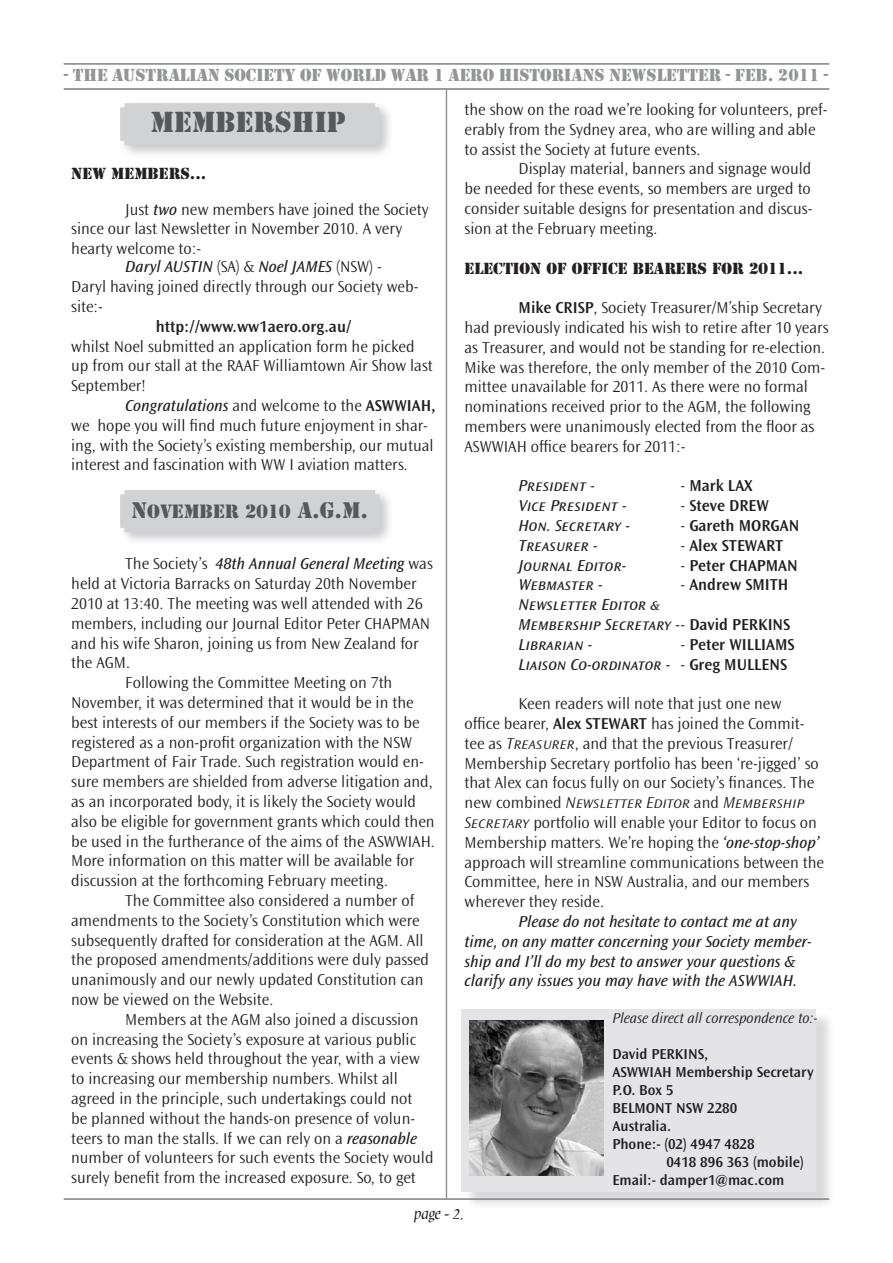
<style>
.page{position:relative;width:893px;height:1263px;background:#fff}
.page>*{position:absolute;margin:0;border:0;box-sizing:border-box;transform-origin:0 0}
.t1{font:27px "Stencil Std";color:#57585a}
.t2{font:18px "Stencil";color:#939598}
.t3{font:18px "Stencil Std";color:#57585a}
.t4{font:300 16.5px/19.8px "Ocean Sans MT Pro";color:#231f20}
.t5{font:italic 16.5px/19.8px "Ocean Sans MT Pro";color:#231f20}
.t6{font:600 16.5px "Ocean Sans MT Pro";color:#231f20}
.t7{font:italic 16.5px "Corvallis Sans";color:#231f20}
.t8{font:600 15px "Ocean Sans MT Pro";color:#231f20}
.t9{font:15px "Stencil Std";color:#231f20}
.t10{font:italic 300 15px "Ocean Sans MT Pro";color:#231f20}
.s1{font-weight:400;font-style:italic}
.s2{font-weight:300;font-style:normal}
.s3{font-weight:600}
.s4{font-size:21px}
.s5{font-weight:300}
.s6{font-weight:600;font-style:normal}
.s7{font-style:italic}
</style>
<div class="page">
<hr style="left:446px;top:89px;width:1px;height:1110px;background:#939598">
<hr style="left:64px;top:63px;width:765px;height:2px;background:#939598">
<hr style="left:64px;top:1198px;width:765px;height:2px;background:#939598">
<hr style="left:64px;top:88px;width:765px;height:2px;background:#939598">
<div style="left:118px;top:101px;width:276px;height:59px;background:#bcbdc0;opacity:.75"></div>
<div style="left:120px;top:103px;width:259px;height:42px;background:#d1d2d4"></div>
<div style="left:118px;top:488px;width:276px;height:59px;background:#bcbdc0;opacity:.75"></div>
<div style="left:120px;top:490px;width:259px;height:42px;background:#d1d2d4"></div>
<div style="left:464px;top:1011px;width:371px;height:199px;background:#808285;opacity:.75"></div>
<div style="left:462px;top:1009px;width:354px;height:183px;background:#e4e4e6"></div>
<img style="left:470px;top:1020px;width:133px;height:155px">
<p class="t2" style="left:64px;top:65px;width:766px">- THE AUSTRALIAN SOCIETY OF WORLD WAR 1 AERO HISTORIANS NEWSLETTER - FEB. 2011 -</p>
<p class="t1" style="left:150px;top:105px;width:197px">MEMBERSHIP</p>
<p class="t9" style="left:71px;top:164px;width:137px">NEW MEMBERS...</p>
<p class="t4" style="left:71px;top:199px;width:359px;text-indent:54px">Just <span class="s1">two</span> new members have joined the Society since our last Newsletter in November 2010. A very hearty welcome to:-</p>
<p class="t5" style="left:125px;top:257px;width:258px">Daryl AUSTIN <span class="s2">(SA) &amp;</span> Noel JAMES <span class="s2">(NSW) -</span></p>
<p class="t4" style="left:71px;top:277px;width:349px">Daryl having joined directly through our Society web&shy;site:-</p>
<p class="t6" style="left:156px;top:316px;width:197px">http://www.ww1aero.org.au/</p>
<p class="t4" style="left:71px;top:336px;width:363px">whilst Noel submitted an application form he picked up from our stall at the RAAF Williamtown Air Show last<br>September!</p>
<p class="t4" style="left:71px;top:395px;width:366px;text-indent:54px"><span class="s1">Congratulations</span> and welcome to the <span class="s3">ASWWIAH, </span>we hope you will find much future enjoyment in shar&shy;ing, with the Society’s existing membership, our mutual interest and fascination with WW I aviation matters.</p>
<p class="t3" style="left:131px;top:499px;width:238px"><span class="s4">N</span>OVEMBER 2010 <span class="s4">A.G.M.</span></p>
<p class="t4" style="left:71px;top:554px;width:363px;text-indent:54px">The Society’s <span class="s1">48th Annual General Meeting</span> was held at Victoria Barracks on Saturday 20th November 2010 at 13:40. The meeting was well attended with 26 members, including our Journal Editor Peter CHAPMAN and his wife Sharon, joining us from New Zealand for the AGM.</p>
<p class="t4" style="left:71px;top:673px;width:365px;text-indent:54px">Following the Committee Meeting on 7th November, it was determined that it would be in the best interests of our members if the Society was to be registered as a non-profit organization with the NSW Department of Fair Trade. Such registration would en&shy;sure members are shielded from adverse litigation and, as an incorporated body, it is likely the Society would also be eligible for government grants which could then be used in the furtherance of the aims of the ASWWIAH.<br>More information on this matter will be available for discussion at the forthcoming February meeting.</p>
<p class="t4" style="left:71px;top:890px;width:359px;text-indent:54px">The Committee also considered a number of amendments to the Society’s Constitution which were subsequently drafted for consideration at the AGM. All the proposed amendments/additions were duly passed unanimously and our newly updated Constitution can now be viewed on the Website.</p>
<p class="t4" style="left:71px;top:1009px;width:364px;text-indent:54px">Members at the AGM also joined a discussion on increasing the Society’s exposure at various public events &amp; shows held throughout the year, with a view to increasing our membership numbers. Whilst all agreed in the principle, such undertakings could not<br>be planned without the hands-on presence of volun&shy;teers to man the stalls. If we can rely on a <span class="s1">reasonable </span>number of volunteers for such events the Society would surely benefit from the increased exposure. So, to get</p>
<p class="t4" style="left:465px;top:100px;width:364px">the show on the road we’re looking for volunteers, pref&shy;erably from the Sydney area, who are willing and able to assist the Society at future events.</p>
<p class="t4" style="left:465px;top:159px;width:349px;text-align:justify;text-indent:54px">Display material, banners and signage would be needed for these events, so members are urged to consider suitable designs for presentation and discus&shy;sion at the February meeting.</p>
<p class="t9" style="left:465px;top:258px;width:340px">ELECTION OF OFFICE BEARERS FOR 2011...</p>
<p class="t4" style="left:465px;top:298px;width:366px;text-indent:54px"><span class="s3">Mike CRISP</span>, Society Treasurer/M’ship Secretary had previously indicated his wish to retire after 10 years as Treasurer, and would not be standing for re-election.<br>Mike was therefore, the only member of the 2010 Com&shy;mittee unavailable for 2011. As there were no formal nominations received prior to the AGM, the following members were unanimously elected from the floor as ASWWIAH office bearers for 2011:-</p>
<p class="t5" style="left:519px;top:476px;width:78px">President -</p>
<p class="t6" style="left:681px;top:476px;width:74px"><span class="s5">-</span> Mark LAX</p>
<p class="t5" style="left:519px;top:496px;width:110px">Vice President -</p>
<p class="t6" style="left:681px;top:496px;width:90px"><span class="s5">-</span> Steve DREW</p>
<p class="t5" style="left:519px;top:515px;width:113px">Hon. Secretary -</p>
<p class="t6" style="left:681px;top:515px;width:120px"><span class="s5">-</span> Gareth MORGAN</p>
<p class="t5" style="left:519px;top:535px;width:80px">Treasurer -</p>
<p class="t6" style="left:681px;top:535px;width:104px"><span class="s5">-</span> Alex STEWART</p>
<p class="t5" style="left:519px;top:555px;width:109px">Journal Editor-</p>
<p class="t6" style="left:681px;top:555px;width:119px"><span class="s5">-</span> Peter CHAPMAN</p>
<p class="t5" style="left:519px;top:575px;width:85px">Webmaster -</p>
<p class="t6" style="left:681px;top:575px;width:109px"><span class="s5">-</span> Andrew SMITH</p>
<p class="t5" style="left:519px;top:595px;width:143px">Newsletter Editor &amp;</p>
<p class="t5" style="left:519px;top:614px;width:273px">Membership Secretary -<span class="s2">-</span> <span class="s6">David PERKINS</span></p>
<p class="t5" style="left:519px;top:634px;width:75px">Librarian -</p>
<p class="t6" style="left:681px;top:634px;width:116px"><span class="s5">-</span> Peter WILLIAMS</p>
<p class="t5" style="left:519px;top:654px;width:270px">Liaison Co-ordinator - <span class="s2">-</span> <span class="s6">Greg MULLENS</span></p>
<p class="t4" style="left:465px;top:694px;width:361px;text-indent:54px">Keen readers will note that just one new<br>office bearer, <span class="s3">Alex STEWART</span> has joined the Commit&shy;tee as <span class="s7">Treasurer</span>, and that the previous Treasurer/ Membership Secretary portfolio has been ‘re-jigged’ so that Alex can focus fully on our Society’s finances. The new combined <span class="s7">Newsletter Editor</span> and <span class="s7">Membership Secretary</span> portfolio will enable your Editor to focus on Membership matters. We’re hoping the <span class="s1">‘one-stop-shop’ </span>approach will streamline communications between the Committee, here in NSW Australia, and our members wherever they reside.</p>
<p class="t5" style="left:465px;top:911px;width:348px;text-indent:54px">Please do not hesitate to contact me at any time, on any matter concerning your Society member&shy;ship and I’ll do my best to answer your questions &amp; clarify any issues you may have with the ASWWIAH.</p>
<p class="t10" style="left:612px;top:1009px;width:207px">Please direct all correspondence to:-</p>
<p class="t8" style="left:612px;top:1045px;width:97px">David PERKINS,</p>
<p class="t8" style="left:612px;top:1063px;width:203px">ASWWIAH Membership Secretary</p>
<p class="t8" style="left:612px;top:1081px;width:62px">P.O. Box 5</p>
<p class="t8" style="left:612px;top:1099px;width:127px">BELMONT NSW 2280</p>
<p class="t8" style="left:612px;top:1117px;width:60px">Australia.</p>
<p class="t8" style="left:612px;top:1135px;width:144px">Phone:- (02) 4947 4828</p>
<p class="t8" style="left:666px;top:1153px;width:139px">0418 896 363 (mobile)</p>
<p class="t8" style="left:612px;top:1171px;width:174px">Email:- damper1@mac.com</p>
<p class="t7" style="left:414px;top:1204px;width:51px">page - 2.</p>
</div>
